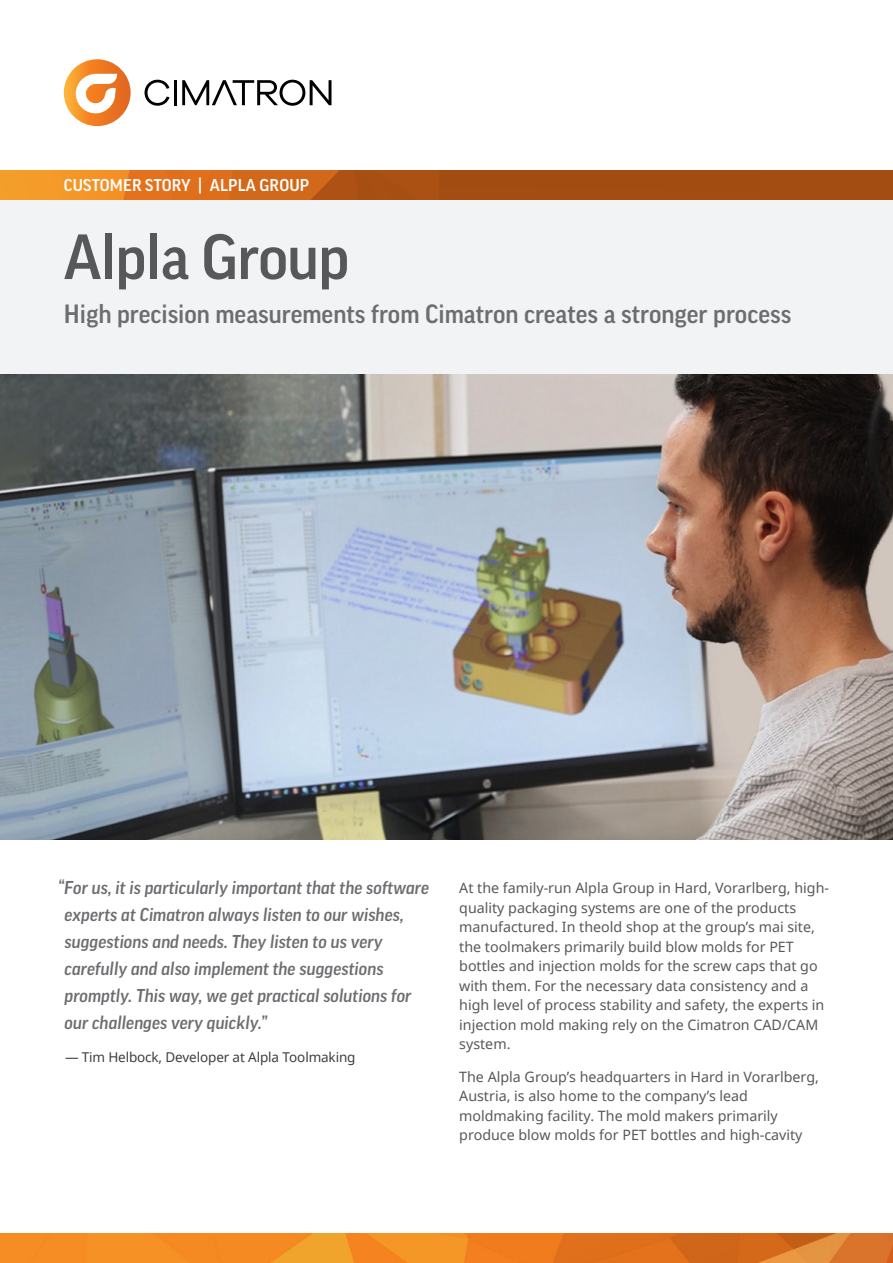
<style>
.page{position:relative;width:893px;height:1263px;background:#fff}
.page>*{position:absolute;margin:0;border:0;box-sizing:border-box;transform-origin:0 0}
.t1{font:500 61.5px "Good Pro";letter-spacing:-.01em;color:#57585a}
.SubTitle{font:500 25.5px "Good Pro";color:#6c6d70}
.t2{font:italic 500 18px/27px "Good Pro";color:#6c6d70}
.Case_Study_Label{font:500 16.5px "Good Pro";letter-spacing:.01em;color:#fff}
.body_P_space{font:14.25px/19.5px "Noto Sans";color:#57585a}
.Quote_Author{font:13.5px "Noto Sans";letter-spacing:-.01em;color:#3e3e3f}
</style>
<div class="page">
<div style="left:0;top:187px;width:893px;height:238px;background:#f2f3f4"></div>
<svg style="left:145px;top:80px;width:24px;height:26px"></svg>
<hr style="left:174px;top:80px;width:3px;height:25px;background:#020000">
<svg style="left:182px;top:80px;width:149px;height:26px"></svg>
<svg style="left:64px;top:59px;width:67px;height:67px;background:#ef862b"></svg>
<svg style="left:76px;top:74px;width:41px;height:41px"></svg>
<img style="left:0;top:170px;width:893px;height:30px">
<img style="left:0;top:1233px;width:893px;height:30px">
<img style="left:0;top:374px;width:893px;height:466px">
<p class="Case_Study_Label" style="left:64px;top:176px;width:247px">CUSTOMER STORY | ALPLA GROUP</p>
<h1 class="t1" style="left:64px;top:222px;width:287px">Alpla Group</h1>
<p class="SubTitle" style="left:64px;top:299px;width:729px">High precision measurements from Cimatron creates a stronger process</p>
<p class="t2" style="left:65px;top:874px;width:366px;text-indent:-7px">“For us, it is particularly important that the software experts at Cimatron always listen to our wishes, suggestions and needs. They listen to us very carefully and also implement the suggestions promptly. This way, we get practical solutions for our challenges very quickly.”</p>
<p class="Quote_Author" style="left:65px;top:1047px;width:292px">— Tim Helbock, Developer at Alpla Toolmaking</p>
<p class="body_P_space" style="left:459px;top:878px;width:371px">At the family-run Alpla Group in Hard, Vorarlberg, high&shy;quality packaging systems are one of the products manufactured. In theold shop at the group’s mai site, the toolmakers primarily build blow molds for PET bottles and injection molds for the screw caps that go with them. For the necessary data consistency and a high level of process stability and safety, the experts in injection mold making rely on the Cimatron CAD/CAM system.</p>
<p class="body_P_space" style="left:459px;top:1066px;width:361px">The Alpla Group’s headquarters in Hard in Vorarlberg, Austria, is also home to the company’s lead moldmaking facility. The mold makers primarily produce blow molds for PET bottles and high-cavity</p>
</div>
